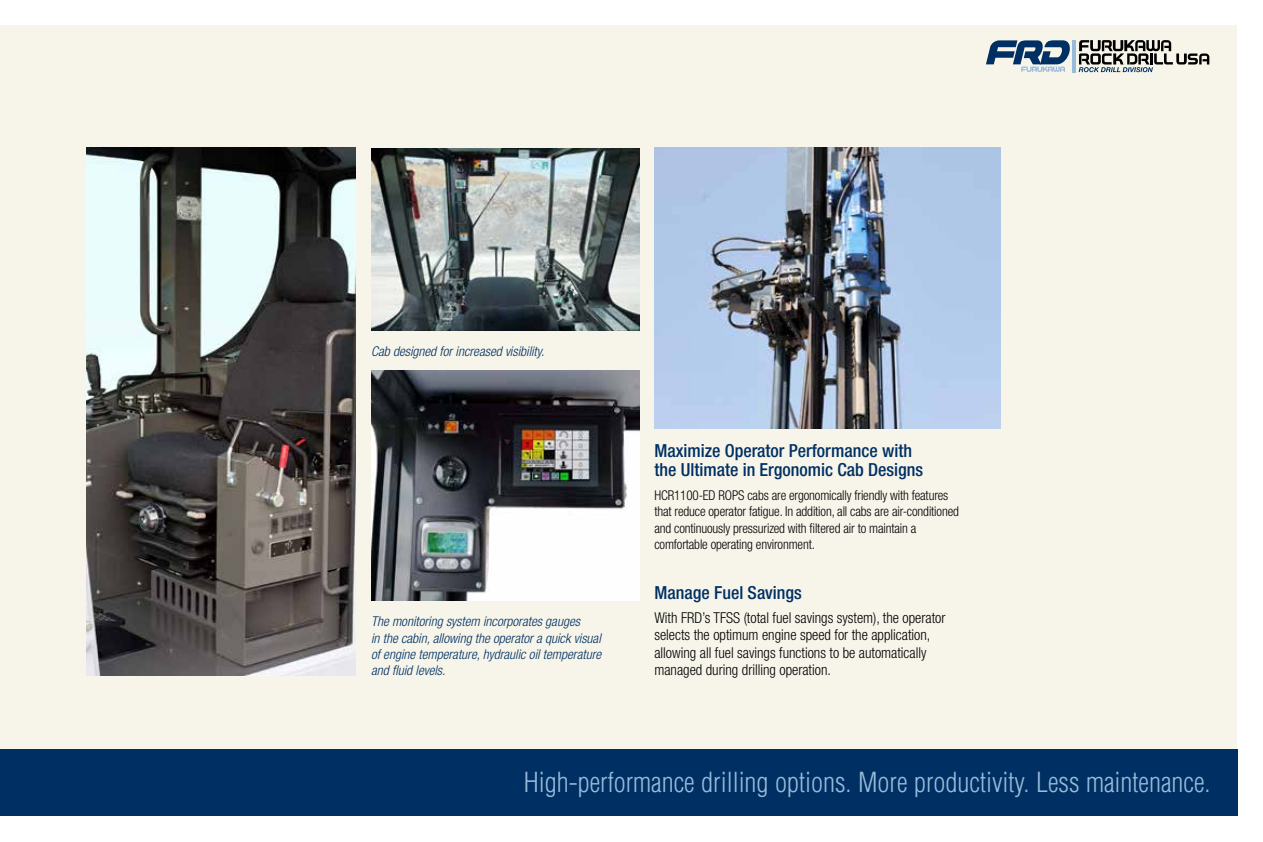
<style>
.page{position:relative;width:1263px;height:842px;background:#fff}
.page>*{position:absolute;margin:0;border:0;box-sizing:border-box;transform-origin:0 0}
.t1{font:300 condensed 27px "Helvetica LT Std";color:#98bbdb}
.t2{font:500 condensed 18px/19.5px "Helvetica Neue LT Std";color:#003063}
.t3{font:300 condensed 15px/17.4px "Helvetica Neue LT Std";color:#000}
.t4{font:300 condensed 13.5px/16.5px "Helvetica Neue LT Std";letter-spacing:-.01em;color:#000}
.t5{font:italic 300 condensed 13.5px/16.2px "Helvetica Neue LT Std";color:#003063}
</style>
<div class="page">
<div style="left:0;top:26px;width:1237px;height:790px;background:#f7f5ea"></div>
<div style="left:0;top:749px;width:1237px;height:67px;background:#003063"></div>
<svg style="left:1079px;top:40px;width:130px;height:32px"></svg>
<svg style="left:986px;top:40px;width:84px;height:32px"></svg>
<hr style="left:1072px;top:40px;width:3px;height:32px;background:#98bbdb">
<img style="left:87px;top:148px;width:268px;height:527px">
<img style="left:371px;top:149px;width:268px;height:182px">
<img style="left:371px;top:371px;width:268px;height:229px">
<img style="left:654px;top:148px;width:346px;height:281px">
<p class="t5" style="left:371px;top:343px;width:175px">Cab designed for increased visibility.</p>
<p class="t5" style="left:371px;top:614px;width:232px">The monitoring system incorporates gauges<br>in the cabin, allowing the operator a quick visual of engine temperature, hydraulic oil temperature and fluid levels.</p>
<h2 class="t2" style="left:654px;top:441px;width:270px">Maximize Operator Performance with the Ultimate in Ergonomic Cab Designs</h2>
<p class="t4" style="left:654px;top:487px;width:306px">HCR1100-ED ROPS cabs are ergonomically friendly with features that reduce operator fatigue. In addition, all cabs are air-conditioned and continuously pressurized with filtered air to maintain a comfortable operating environment.</p>
<h2 class="t2" style="left:654px;top:582px;width:149px">Manage Fuel Savings</h2>
<p class="t3" style="left:654px;top:609px;width:293px">With FRD’s TFSS (total fuel savings system), the operator selects the optimum engine speed for the application, allowing all fuel savings functions to be automatically managed during drilling operation.</p>
<h1 class="t1" style="left:524px;top:765px;width:688px">High-performance drilling options. More productivity. Less maintenance.</h1>
</div>
